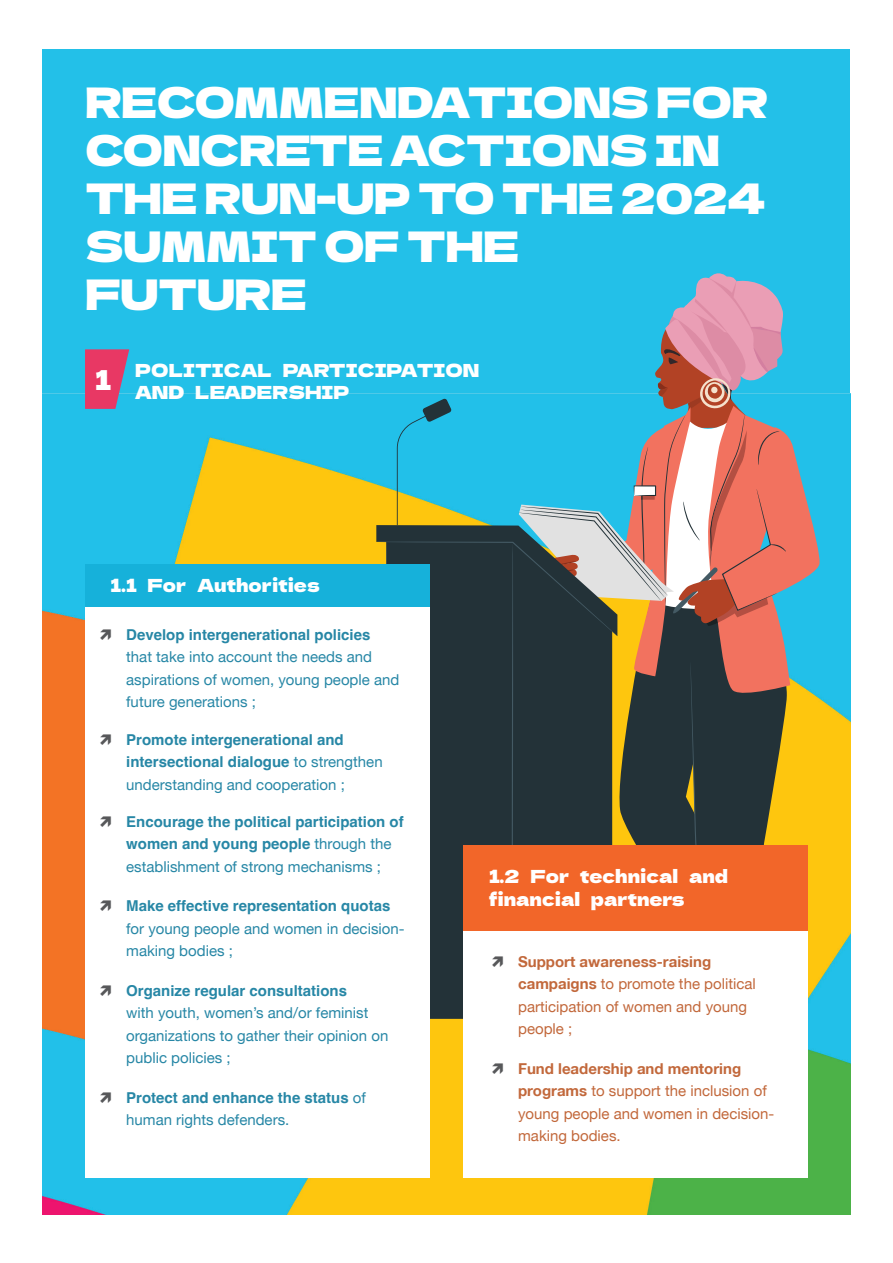
<style>
.page{position:relative;width:893px;height:1263px;background:#fff}
.page>*{position:absolute;margin:0;border:0;box-sizing:border-box;transform-origin:0 0}
.titre_1{font:42px/48px "Dela Gothic One";letter-spacing:-.02em;color:#fff}
.titre_2{font:27px "Dela Gothic One";color:#fff}
.titre_2-2{font:18px/22.5px "Dela Gothic One";color:#fff}
.t1{font:15px/22.5px "Helvetica Neue LT";color:#2787a6}
.t2{font:700 15px/22.5px "Helvetica";color:#2787a6}
.t3{font:15px/22.5px "Helvetica Neue LT";color:#c2683b}
.s1{font-family:"Helvetica";font-weight:700}
.s2{font-family:"Helvetica Neue LT";font-weight:400}
.s3{font-weight:700}
</style>
<div class="page">
<div style="left:43px;top:49px;width:807px;height:423px;background:#23c0e8"></div>
<img style="left:43px;top:393px;width:807px;height:821px">
<div style="left:85px;top:606px;width:344px;height:572px;background:#fff"></div>
<div style="left:463px;top:930px;width:345px;height:248px;background:#fff"></div>
<div style="left:85px;top:564px;width:344px;height:42px;background:#16b1da"></div>
<svg style="left:85px;top:349px;width:44px;height:60px;background:#c84d79"></svg>
<svg style="left:376px;top:273px;width:444px;height:746px"></svg>
<p class="titre_1" style="left:85px;top:76px;width:685px">RECOMMENDATIONS FOR<br>CONCRETE ACTIONS IN<br>THE RUN-UP TO THE 2024<br>SUMMIT OF THE<br>FUTURE</p>
<p class="titre_2" style="left:95px;top:359px;width:17px">1</p>
<p class="titre_2-2" style="left:135px;top:357px;width:346px">POLITICAL PARTICIPATION<br>AND LEADERSHIP</p>
<p class="titre_2-2" style="left:111px;top:573px;width:211px">1.1 For Authorities</p>
<p class="t1" style="left:126px;top:623px;width:275px"><span class="s1">Develop intergenerational policies </span>that take into account the needs and aspirations of women, young people and future generations ;</p>
<p class="t2" style="left:126px;top:730px;width:258px">Promote intergenerational and intersectional dialogue <span class="s2">to strengthen understanding and cooperation ;</span></p>
<p class="t2" style="left:126px;top:812px;width:279px">Encourage the political participation of women and young people <span class="s2">through the establishment of strong mechanisms ;</span></p>
<p class="t1" style="left:126px;top:894px;width:280px"><span class="s1">Make effective representation quotas </span>for young people and women in decision&shy;making bodies ;</p>
<p class="t1" style="left:126px;top:979px;width:264px"><span class="s1">Organize regular consultations<br></span>with youth, women’s and/or feminist organizations to gather their opinion on public policies ;</p>
<p class="t2" style="left:126px;top:1088px;width:241px">Protect and enhance the status <span class="s2">of human rights defenders.</span></p>
<p class="titre_2-2" style="left:489px;top:864px;width:241px">1.2 For technical and financial partners</p>
<p class="t3" style="left:518px;top:950px;width:239px"><span class="s3">Support awareness-raising campaigns</span> to promote the political participation of women and young people ;</p>
<p class="t3" style="left:518px;top:1057px;width:258px"><span class="s3">Fund leadership and mentoring programs</span> to support the inclusion of young people and women in decision&shy;making bodies.</p>
</div>
